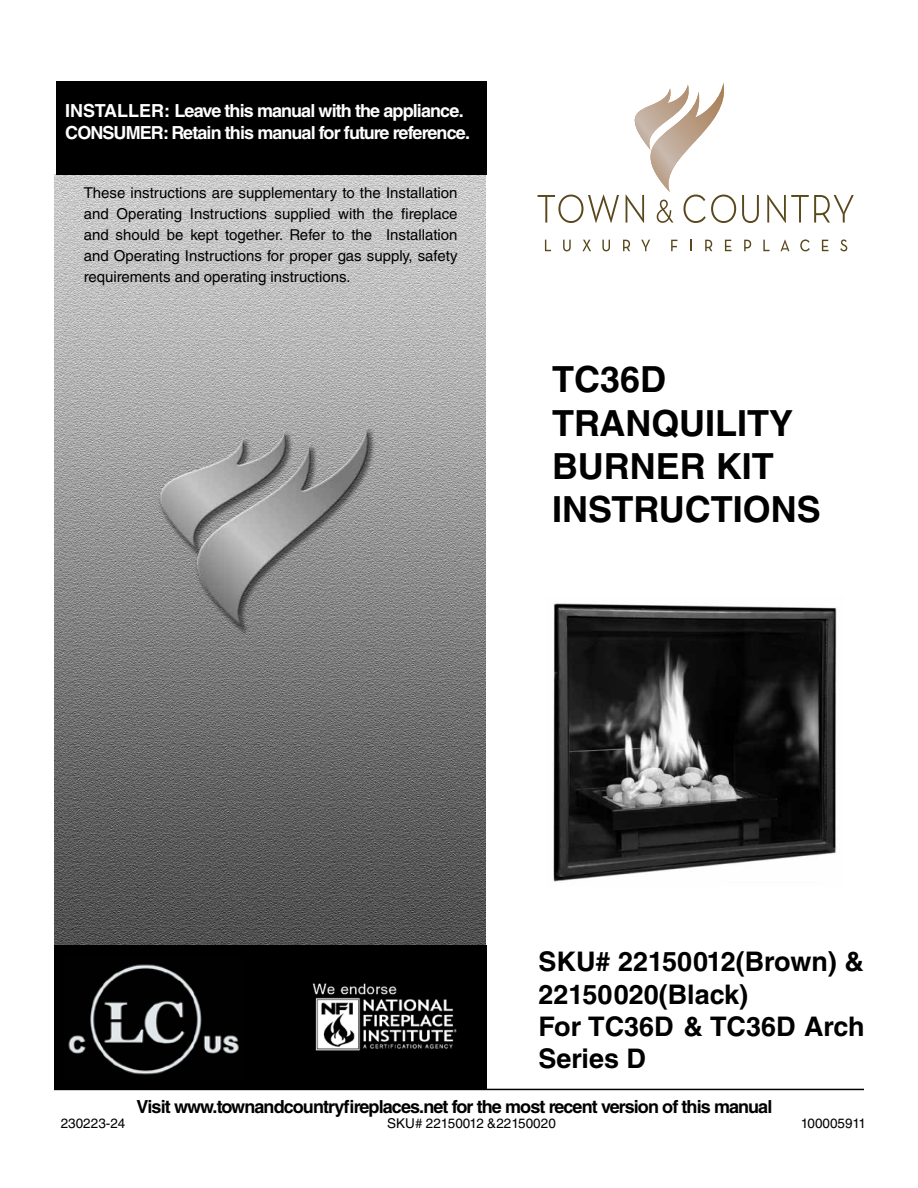
<style>
.page{position:relative;width:918px;height:1188px;background:#fff}
.page>*{position:absolute;margin:0;border:0;box-sizing:border-box;transform-origin:0 0}
.t1{font:700 36px/43.2px "Helvetica LT Std";color:#000}
.t2{font:700 27px/32.4px "Helvetica LT Std";color:#000}
.t3{font:700 18px/21.6px "Helvetica LT Std";letter-spacing:-.05em;color:#fff}
.t4{font:700 18px "Helvetica LT Std";letter-spacing:-.05em;color:#000}
.t5{font:15px/21px "Helvetica LT Std";color:#000;text-align:justify}
.t6{font:13.5px "Helvetica LT Std";color:#000}
</style>
<div class="page">
<img style="left:54px;top:174px;width:432px;height:771px">
<img style="left:553px;top:603px;width:284px;height:279px">
<hr style="left:54px;top:1089px;width:810px;height:1px;background:#000">
<svg style="left:742px;top:195px;width:17px;height:28px"></svg>
<svg style="left:767px;top:195px;width:87px;height:28px"></svg>
<svg style="left:545px;top:240px;width:6px;height:11px"></svg>
<svg style="left:563px;top:240px;width:8px;height:11px"></svg>
<svg style="left:582px;top:240px;width:9px;height:11px"></svg>
<svg style="left:602px;top:240px;width:8px;height:11px"></svg>
<svg style="left:623px;top:240px;width:7px;height:11px"></svg>
<svg style="left:641px;top:240px;width:9px;height:11px"></svg>
<svg style="left:671px;top:240px;width:6px;height:11px"></svg>
<svg style="left:705px;top:240px;width:7px;height:11px"></svg>
<svg style="left:725px;top:240px;width:7px;height:11px"></svg>
<svg style="left:744px;top:240px;width:7px;height:11px"></svg>
<svg style="left:763px;top:240px;width:7px;height:11px"></svg>
<svg style="left:781px;top:240px;width:8px;height:11px"></svg>
<svg style="left:800px;top:239px;width:10px;height:12px"></svg>
<svg style="left:822px;top:240px;width:6px;height:11px"></svg>
<svg style="left:840px;top:239px;width:7px;height:12px"></svg>
<svg style="left:538px;top:83px;width:198px;height:140px"></svg>
<div style="left:55px;top:945px;width:432px;height:144px;background:#000"></div>
<img style="left:312px;top:983px;width:145px;height:68px">
<img style="left:68px;top:964px;width:171px;height:111px">
<div style="left:56px;top:81px;width:431px;height:93px;background:#000"></div>
<p class="t3" style="left:65px;top:100px;width:407px">INSTALLER: Leave this manual with the appliance.<br>CONSUMER: Retain this manual for future reference.</p>
<p class="t5" style="left:84px;top:182px;width:375px">These instructions are supplementary to the Installation and Operating Instructions supplied with the fireplace and should be kept together. Refer to the Installation and Operating Instructions for proper gas supply, safety requirements and operating instructions.</p>
<h1 class="t1" style="left:552px;top:358px;width:270px">TC36D<br>TRANQUILITY<br>BURNER KIT<br>INSTRUCTIONS</h1>
<h2 class="t2" style="left:538px;top:945px;width:328px">SKU# 22150012(Brown) &amp;<br>22150020(Black)<br>For TC36D &amp; TC36D Arch<br>Series D</h2>
<p class="t4" style="left:136px;top:1096px;width:638px">Visit www.townandcountryfireplaces.net for the most recent version of this manual</p>
<p class="t6" style="left:61px;top:1115px;width:66px">230223-24</p>
<p class="t6" style="left:387px;top:1115px;width:170px">SKU# 22150012 &amp;22150020</p>
<p class="t6" style="left:801px;top:1115px;width:67px">100005911</p>
</div>
